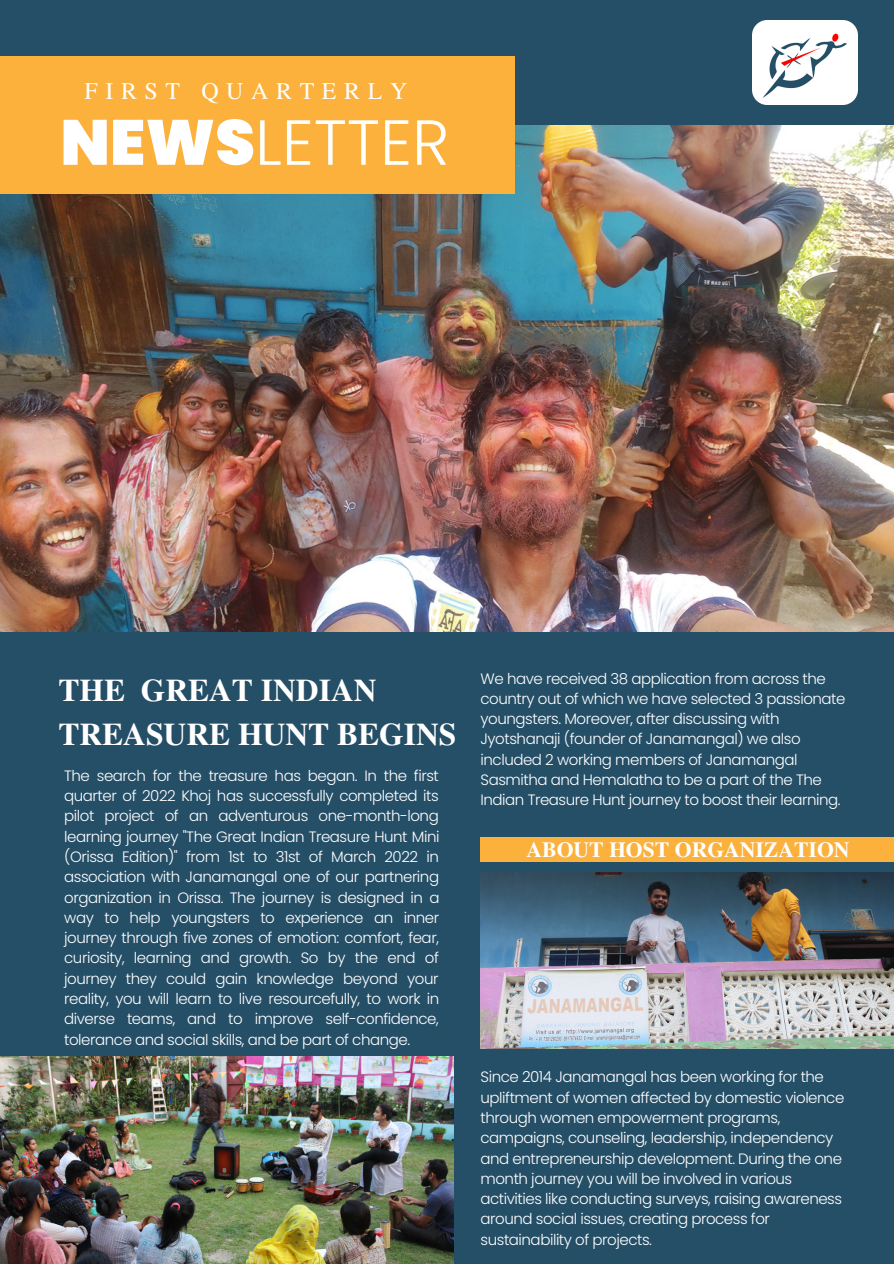
<style>
.page{position:relative;width:894px;height:1264px;background:#fff}
.page>*{position:absolute;margin:0;border:0;box-sizing:border-box;transform-origin:0 0}
.t1{font:300 63.6px "Poppins";color:#fff}
.t2{font:700 31.5px/44px "Te X Gyre Termes";color:#fff}
.t3{font:23.85px "Te X Gyre Termes";letter-spacing:.32em;color:#fff}
.t4{font:700 21.6px "Te X Gyre Termes";color:#fff}
.t5{font:300 15px/20.2px "Poppins";letter-spacing:-.03em;color:#fff}
.s1{font-weight:900}
</style>
<div class="page">
<div style="left:144px;top:0;width:749px;height:125px;background:#254f67"></div>
<div style="left:0;top:632px;width:893px;height:631px;background:#254f67"></div>
<img style="left:0;top:125px;width:893px;height:507px">
<img style="left:0;top:1056px;width:453px;height:207px">
<div style="left:0;top:56px;width:515px;height:138px;background:#fbb13c"></div>
<img style="left:752px;top:20px;width:105px;height:85px">
<div style="left:480px;top:837px;width:413px;height:24px;background:#fbb13c"></div>
<img style="left:480px;top:872px;width:413px;height:176px">
<p class="t3" style="left:84px;top:74px;width:324px">FIRST QUARTERLY</p>
<p class="t1" style="left:60px;top:98px;width:390px"><span class="s1">NEWS</span>LETTER</p>
<p class="t2" style="left:58px;top:667px;width:399px">THE GREAT INDIAN<br>TREASURE HUNT BEGINS</p>
<p class="t5" style="left:480px;top:668px;width:366px">We have received 38 application from across the country out of which we have selected 3 passionate youngsters. Moreover, after discussing with Jyotshanaji (founder of Janamangal) we also included 2 working members of Janamangal Sasmitha and Hemalatha to be a part of the The Indian Treasure Hunt journey to boost their learning.</p>
<p class="t4" style="left:526px;top:833px;width:324px">ABOUT HOST ORGANIZATION</p>
<p class="t5" style="left:64px;top:765px;width:376px;text-align:justify">The search for the treasure has began. In the first quarter of 2022 Khoj has successfully completed its pilot project of an adventurous one-month-long learning journey "The Great Indian Treasure Hunt Mini (Orissa Edition)" from 1st to 31st of March 2022 in association with Janamangal one of our partnering organization in Orissa. The journey is designed in a way to help youngsters to experience an inner journey through five zones of emotion: comfort, fear, curiosity, learning and growth. So by the end of journey they could gain knowledge beyond your reality, you will learn to live resourcefully, to work in diverse teams, and to improve self-confidence, tolerance and social skills, and be part of change.</p>
<p class="t5" style="left:480px;top:1067px;width:365px">Since 2014 Janamangal has been working for the upliftment of women affected by domestic violence through women empowerment programs, campaigns, counseling, leadership, independency and entrepreneurship development. During the one month journey you will be involved in various activities like conducting surveys, raising awareness around social issues, creating process for sustainability of projects.</p>
</div>
